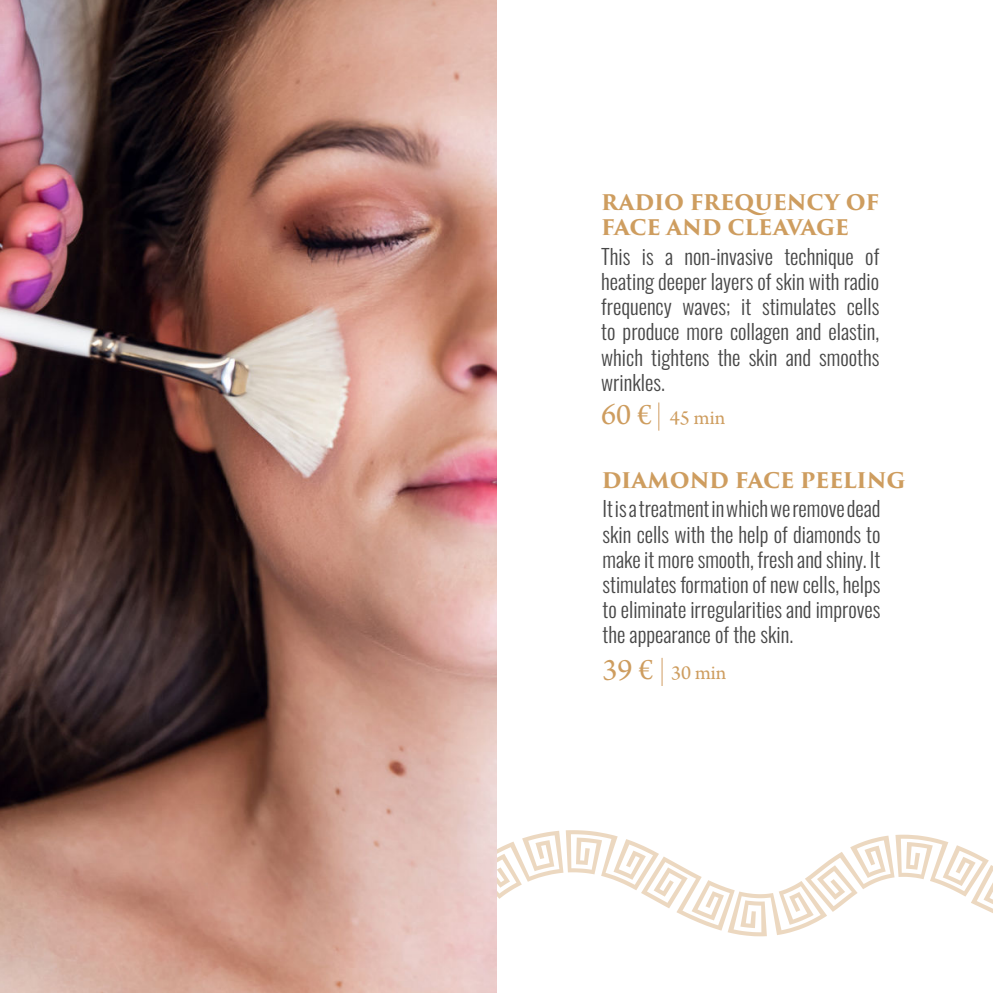
<style>
.page{position:relative;width:993px;height:993px;background:#fff}
.page>*{position:absolute;margin:0;border:0;box-sizing:border-box;transform-origin:0 0}
.t1{font:300 21px/25.2px "Oswald";color:#474747;text-align:justify}
.t2{font:700 21px/25.2px "Trajan Pro 3";letter-spacing:-.015em;color:#ce9d5f}
.t3{font:21px "Arno Pro";color:#ce9d5f}
.s1{font-size:31.5px}
</style>
<div class="page">
<svg style="left:496px;top:829px;width:496px;height:112px"></svg>
<img style="left:0;top:0;width:496px;height:992px">
<svg style="left:658px;top:402px;width:1px;height:28px"></svg>
<svg style="left:661px;top:658px;width:1px;height:27px"></svg>
<p class="t2" style="left:601px;top:190px;width:279px">RADIO FREQUENCY OF<br>FACE AND CLEAVAGE</p>
<p class="t1" style="left:601px;top:245px;width:279px">This is a non-invasive technique of heating deeper layers of skin with radio frequency waves; it stimulates cells to produce more collagen and elastin, which tightens the skin and smooths wrinkles.</p>
<p class="t3" style="left:601px;top:407px;width:125px"><span class="s1">60 €</span> 45 min</p>
<p class="t2" style="left:601px;top:467px;width:305px">DIAMOND FACE PEELING</p>
<p class="t1" style="left:602px;top:498px;width:279px">It is a treatment in which we remove dead skin cells with the help of diamonds to make it more smooth, fresh and shiny. It stimulates formation of new cells, helps to eliminate irregularities and improves the appearance of the skin.</p>
<p class="t3" style="left:602px;top:662px;width:125px"><span class="s1">39 €</span> 30 min</p>
</div>
